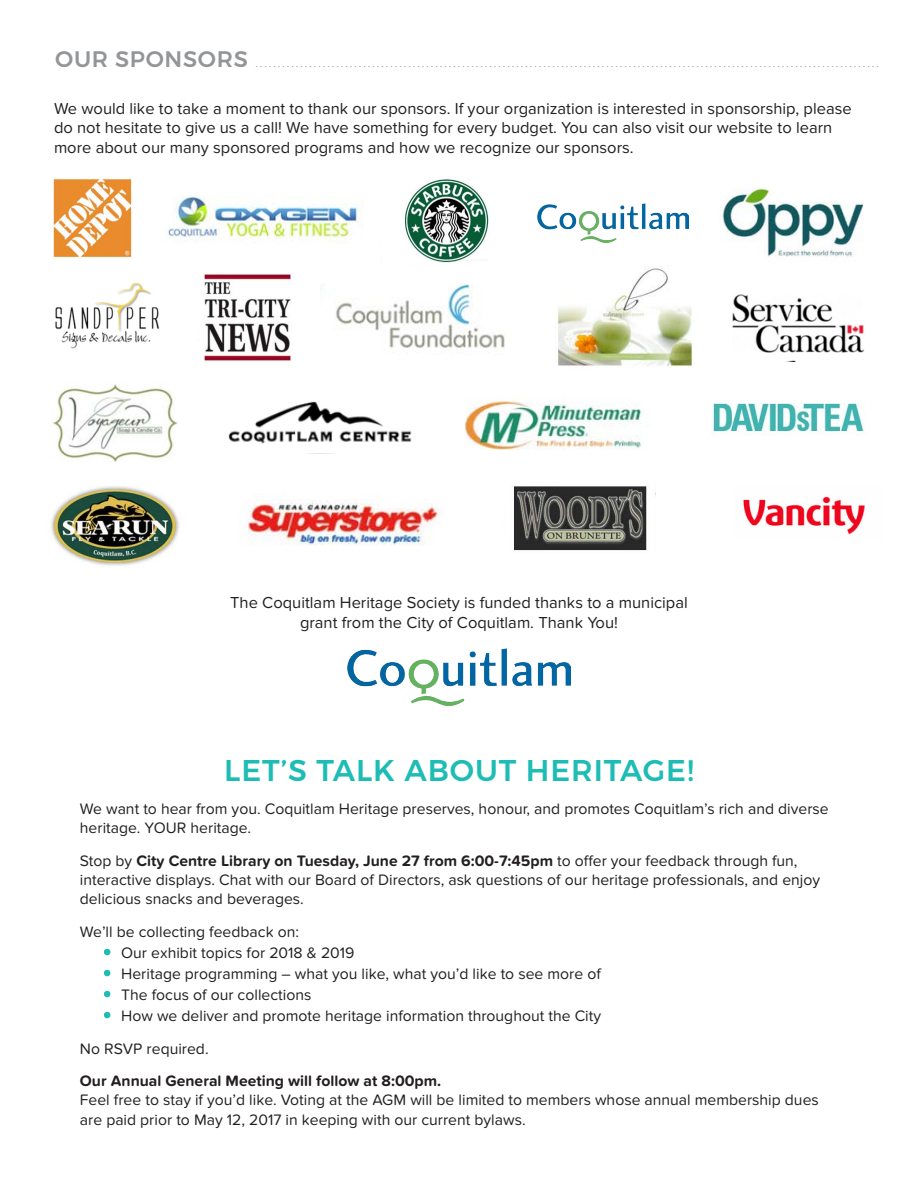
<style>
.page{position:relative;width:918px;height:1188px;background:#fff}
.page>*{position:absolute;margin:0;border:0;box-sizing:border-box;transform-origin:0 0}
.t1{font:500 30px "Montserrat";letter-spacing:.03em;color:#1dbcb5}
.t2{font:100 22.5px "Montserrat";color:#939598}
.t3{font:16.5px/19.5px "Proxima Nova Soft";color:#231f20}
.t4{font:15.75px/19.2px "Proxima Nova Soft";color:#231f20}
.s1{font-weight:500}
.s2{font-weight:700}
.s3{font-family:"Helvetica Neue";font-weight:700;font-size:16.05px;color:#1dbcb5}
</style>
<div class="page">
<img style="left:52px;top:177px;width:80px;height:81px">
<img style="left:402px;top:178px;width:87px;height:85px">
<img style="left:722px;top:188px;width:142px;height:69px">
<img style="left:557px;top:268px;width:137px;height:99px">
<img style="left:320px;top:284px;width:186px;height:64px">
<img style="left:52px;top:384px;width:126px;height:78px">
<img style="left:732px;top:294px;width:132px;height:67px">
<img style="left:465px;top:400px;width:177px;height:50px">
<img style="left:244px;top:499px;width:199px;height:47px">
<img style="left:228px;top:401px;width:184px;height:43px">
<img style="left:55px;top:282px;width:105px;height:67px">
<img style="left:203px;top:274px;width:88px;height:87px">
<img style="left:348px;top:648px;width:222px;height:57px">
<img style="left:168px;top:196px;width:195px;height:47px">
<img style="left:51px;top:486px;width:128px;height:80px">
<img style="left:514px;top:486px;width:133px;height:65px">
<img style="left:712px;top:403px;width:153px;height:32px">
<img style="left:743px;top:496px;width:122px;height:39px">
<img style="left:537px;top:204px;width:152px;height:39px">
<svg style="left:104px;top:948px;width:7px;height:8px"></svg>
<svg style="left:104px;top:969px;width:7px;height:8px"></svg>
<svg style="left:104px;top:990px;width:7px;height:8px"></svg>
<svg style="left:104px;top:1011px;width:7px;height:8px"></svg>
<p class="t2" style="left:55px;top:45px;width:826px"><span class="s1">OUR SPONSORS</span> ...........................................................................................................................................</p>
<p class="t3" style="left:54px;top:99px;width:799px">We would like to take a moment to thank our sponsors. If your organization is interested in sponsorship, please do not hesitate to give us a call! We have something for every budget. You can also visit our website to learn more about our many sponsored programs and how we recognize our sponsors.</p>
<p class="t3" style="left:230px;top:593px;width:459px;text-align:center">The Coquitlam Heritage Society is funded thanks to a municipal grant from the City of Coquitlam. Thank You!</p>
<p class="t1" style="left:224px;top:752px;width:471px">LET’S TALK ABOUT HERITAGE!</p>
<p class="t4" style="left:80px;top:799px;width:750px">We want to hear from you. Coquitlam Heritage preserves, honour, and promotes Coquitlam’s rich and diverse heritage. YOUR heritage.</p>
<p class="t4" style="left:80px;top:851px;width:742px">Stop by <span class="s2">City Centre Library on Tuesday, June 27 from 6:00-7:45pm</span> to offer your feedback through fun, interactive displays. Chat with our Board of Directors, ask questions of our heritage professionals, and enjoy delicious snacks and beverages.</p>
<p class="t4" style="left:80px;top:922px;width:221px">We’ll be collecting feedback on:</p>
<p class="t4" style="left:104px;top:943px;width:252px"><span class="s3">•</span> Our exhibit topics for 2018 &amp; 2019</p>
<p class="t4" style="left:104px;top:964px;width:498px"><span class="s3">•</span> Heritage programming – what you like, what you’d like to see more of</p>
<p class="t4" style="left:104px;top:985px;width:209px"><span class="s3">•</span> The focus of our collections</p>
<p class="t4" style="left:104px;top:1006px;width:498px"><span class="s3">•</span> How we deliver and promote heritage information throughout the City</p>
<p class="t4" style="left:80px;top:1039px;width:130px">No RSVP required.</p>
<p class="t4" style="left:80px;top:1072px;width:740px"><span class="s2">Our Annual General Meeting will follow at 8:00pm.<br></span>Feel free to stay if you’d like. Voting at the AGM will be limited to members whose annual membership dues are paid prior to May 12, 2017 in keeping with our current bylaws.</p>
</div>
